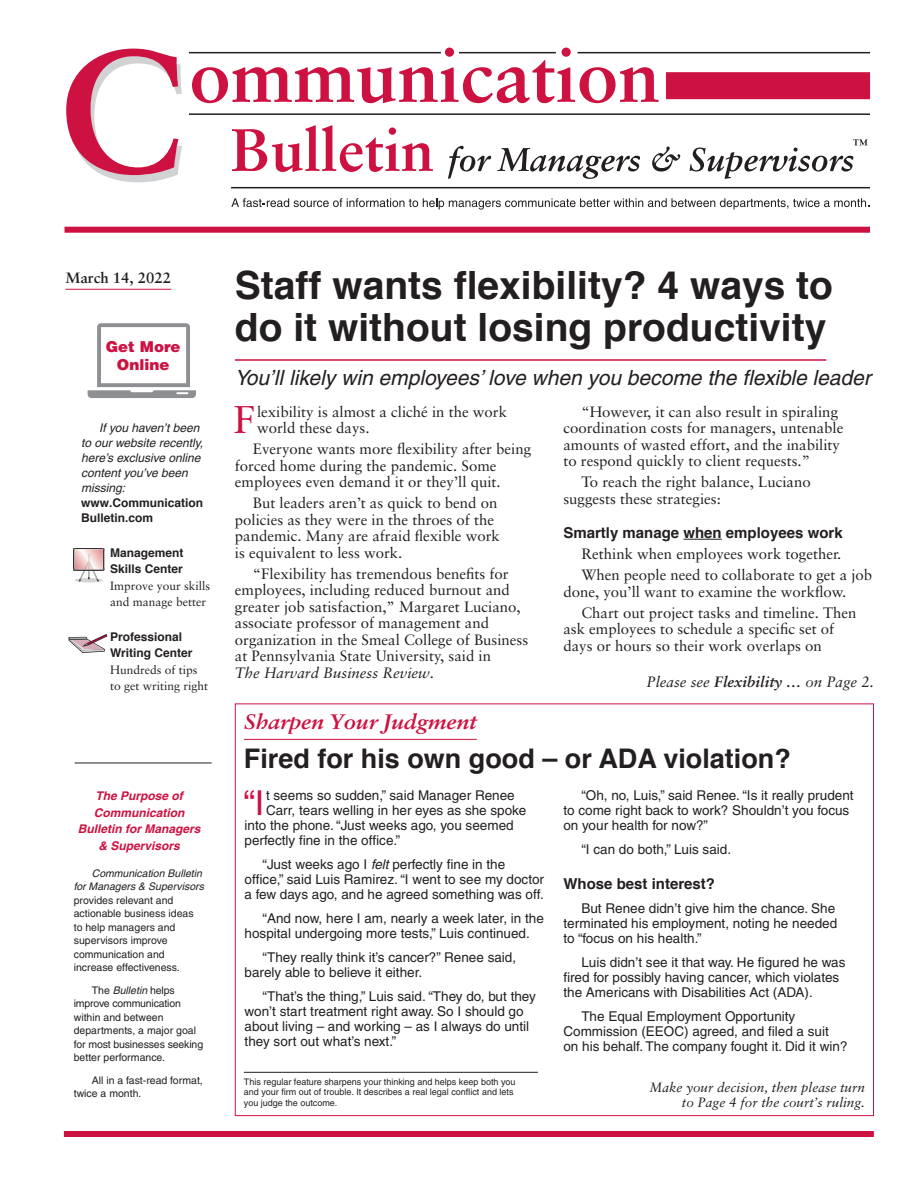
<style>
.page{position:relative;width:918px;height:1188px;background:#fff}
.page>*{position:absolute;margin:0;border:0;box-sizing:border-box;transform-origin:0 0}
.Cover_Headline_COM{font:700 39px/42px "Helvetica";color:#231f20}
._1a_Copy_Drop_Cap_w{font:38.7px "Sabon";color:#cd1141}
._2e_Sidebar_Dropcap{font:34.35px "Helvetica";color:#cd1141}
.Judge_Headline_COM{font:700 27px "Helvetica";color:#231f20}
.Cover_Kicker_COM{font:italic 21px "Helvetica";color:#231f20}
.t1{font:italic 700 21px "Sabon";letter-spacing:-.01em;color:#cd1141;scale:1.08 1}
._1___Copy_COM{font:15px/16.5px "Sabon";color:#231f20}
._1a_Copy_Drop_Cap_w-2{font:15px/16.5px "Sabon";color:#231f20}
._1c_Copy_Subhead_COM{font:700 15px "Helvetica";color:#231f20}
.t2{font:italic 15px "Sabon";color:#231f20}
._2c__Sidebar_Subhead{font:700 15px "Helvetica";color:#231f20}
.t3{font:900 15px/18px "Helvetica";color:#cd1141;text-align:center}
.t4{font:700 15px "Sabon";color:#231f20}
._2__Sidebar_copy_COM{font:13.5px/15px "Helvetica";color:#231f20}
._2e_Sidebar_Dropcap-2{font:13.5px "Helvetica";color:#231f20}
.t5{font:italic 13.5px/15px "Sabon";color:#231f20;text-align:right}
._2__Sidebar_copy_COM-2{font:italic 12px/15px "Helvetica";color:#231f20}
._2c__Sidebar_Subhead-2{font:700 12px/16.5px "Helvetica";color:#231f20}
.t6{font:italic 700 12px/16.5px "Helvetica";color:#cd1141;text-align:center}
._2c__Sidebar_Subhead-3{font:12px/16.5px "Sabon";color:#231f20}
._1___Copy_COM-2{font:12px/16.5px "Sabon";color:#231f20}
._2__Sidebar_copy_COM-3{font:10.5px/13.5px "Helvetica";color:#231f20}
.t7{font:9px/10.5px "Helvetica";color:#231f20}
.s1{font-style:italic}
.s2{font-weight:700}
</style>
<div class="page">
<hr style="left:683px;top:539px;width:39px;height:1px;background:#231f20">
<hr style="left:235px;top:359px;width:591px;height:2px;background:#cd1141">
<div style="left:64px;top:1131px;width:810px;height:6px;background:#cd1141"></div>
<hr style="left:244px;top:1072px;width:294px;height:1px;background:#231f20">
<hr style="left:244px;top:739px;width:233px;height:1px;background:#cd1141">
<svg style="left:66px;top:49px;width:116px;height:133px"></svg>
<svg style="left:192px;top:48px;width:466px;height:55px"></svg>
<svg style="left:232px;top:125px;width:201px;height:47px"></svg>
<svg style="left:448px;top:146px;width:43px;height:33px"></svg>
<svg style="left:497px;top:148px;width:143px;height:31px"></svg>
<svg style="left:652px;top:147px;width:28px;height:25px"></svg>
<svg style="left:690px;top:139px;width:178px;height:40px"></svg>
<div style="left:65px;top:227px;width:805px;height:6px;background:#cd1141"></div>
<svg style="left:231px;top:198px;width:638px;height:12px"></svg>
<hr style="left:459px;top:52px;width:97px;height:1px;background:#231f20">
<hr style="left:578px;top:52px;width:292px;height:1px;background:#231f20">
<hr style="left:189px;top:52px;width:252px;height:1px;background:#231f20">
<hr style="left:231px;top:187px;width:639px;height:1px;background:#231f20">
<div style="left:666px;top:72px;width:204px;height:27px;background:#cd1141"></div>
<hr style="left:189px;top:113px;width:681px;height:2px;background:#231f20">
<hr style="left:75px;top:763px;width:137px;height:1px;background:#231f20">
<hr style="left:65px;top:289px;width:106px;height:1px;background:#cd1141">
<svg style="left:88px;top:323px;width:108px;height:75px"></svg>
<svg style="left:68px;top:634px;width:39px;height:19px"></svg>
<svg style="left:73px;top:548px;width:31px;height:34px"></svg>
<p class="t4" style="left:65px;top:269px;width:107px">March 14, 2022</p>
<p class="t3" style="left:106px;top:337px;width:76px">Get More<br>Online</p>
<p class="_2__Sidebar_copy_COM-2" style="left:81px;top:420px;width:124px;text-indent:18px">If you haven’t been to our website recently, here’s exclusive online content you’ve been missing:</p>
<p class="_2c__Sidebar_Subhead-2" style="left:81px;top:495px;width:124px;line-height:15px">www.Communication<br>Bulletin.com</p>
<p class="_2c__Sidebar_Subhead-2" style="left:110px;top:544px;width:75px">Management<br>Skills Center</p>
<p class="_2c__Sidebar_Subhead-3" style="left:110px;top:577px;width:102px">Improve your skills and manage better</p>
<p class="_2c__Sidebar_Subhead-2" style="left:110px;top:628px;width:84px">Professional<br>Writing Center</p>
<p class="_1___Copy_COM-2" style="left:110px;top:661px;width:100px">Hundreds of tips to get writing right</p>
<p class="t6" style="left:78px;top:788px;width:124px">The Purpose of<br>Communication<br>Bulletin for Managers &amp; Supervisors</p>
<p class="_2__Sidebar_copy_COM-3" style="left:74px;top:866px;width:132px;text-indent:18px"><span class="s1">Communication Bulletin for Managers &amp; Supervisors </span>provides relevant and actionable business ideas to help managers and supervisors improve communication and increase effectiveness.</p>
<p class="_2__Sidebar_copy_COM-3" style="left:74px;top:983px;width:131px;text-indent:18px">The <span class="s1">Bulletin</span> helps improve communication within and between departments, a major goal for most businesses seeking better performance.</p>
<p class="_2__Sidebar_copy_COM-3" style="left:74px;top:1073px;width:131px;text-indent:18px">All in a fast-read format, twice a month.</p>
<p class="Cover_Headline_COM" style="left:235px;top:265px;width:600px">Staff wants flexibility? 4 ways to do it without losing productivity</p>
<p class="Cover_Kicker_COM" style="left:235px;top:365px;width:638px">You’ll likely win employees’ love when you become the flexible leader</p>
<p class="_1a_Copy_Drop_Cap_w" style="left:234px;top:397px;width:23px">F</p>
<p class="_1a_Copy_Drop_Cap_w-2" style="left:257px;top:403px;width:252px">lexibility is almost a cliché in the work world these days.</p>
<p class="_1___Copy_COM" style="left:235px;top:440px;width:298px;text-indent:18px">Everyone wants more flexibility after being forced home during the pandemic. Some employees even demand it or they’ll quit.</p>
<p class="_1___Copy_COM" style="left:235px;top:494px;width:267px;text-indent:18px">But leaders aren’t as quick to bend on policies as they were in the throes of the pandemic. Many are afraid flexible work is equivalent to less work.</p>
<p class="_1___Copy_COM" style="left:235px;top:565px;width:295px;text-indent:18px">“Flexibility has tremendous benefits for employees, including reduced burnout and greater job satisfaction,” Margaret Luciano, associate professor of management and organization in the Smeal College of Business at Pennsylvania State University, said in<br><span class="s1">The Harvard Business Review</span>.</p>
<p class="_1___Copy_COM" style="left:563px;top:403px;width:282px;text-indent:18px">“However, it can also result in spiraling coordination costs for managers, untenable amounts of wasted effort, and the inability to respond quickly to client requests.”</p>
<p class="_1___Copy_COM" style="left:563px;top:473px;width:249px;text-indent:18px">To reach the right balance, Luciano suggests these strategies:</p>
<p class="_1c_Copy_Subhead_COM" style="left:563px;top:521px;width:281px">Smartly manage when employees work</p>
<p class="_1___Copy_COM" style="left:581px;top:545px;width:262px">Rethink when employees work together.</p>
<p class="_1___Copy_COM" style="left:563px;top:566px;width:310px;text-indent:18px">When people need to collaborate to get a job done, you’ll want to examine the workflow.</p>
<p class="_1___Copy_COM" style="left:563px;top:604px;width:295px;text-indent:18px">Chart out project tasks and timeline. Then ask employees to schedule a specific set of days or hours so their work overlaps on</p>
<p class="t2" style="left:647px;top:673px;width:229px">Please see <span class="s2">Flexibility …</span> on Page 2.</p>
<p class="t1" style="left:244px;top:708px;width:217px">Sharpen Your Judgment</p>
<p class="Judge_Headline_COM" style="left:244px;top:736px;width:549px">Fired for his own good – or ADA violation?</p>
<p class="_2e_Sidebar_Dropcap" style="left:243px;top:783px;width:23px">“I</p>
<p class="_2e_Sidebar_Dropcap-2" style="left:266px;top:788px;width:250px">t seems so sudden,” said Manager Renee</p>
<p class="_2e_Sidebar_Dropcap-2" style="left:266px;top:803px;width:262px">Carr, tears welling in her eyes as she spoke</p>
<p class="_2e_Sidebar_Dropcap-2" style="left:245px;top:818px;width:271px">into the phone. “Just weeks ago, you seemed</p>
<p class="_2e_Sidebar_Dropcap-2" style="left:245px;top:833px;width:157px">perfectly fine in the office.”</p>
<p class="_2__Sidebar_copy_COM" style="left:245px;top:857px;width:301px;text-indent:18px">“Just weeks ago I <span class="s1">felt</span> perfectly fine in the office,” said Luis Ramirez. “I went to see my doctor a few days ago, and he agreed something was off.</p>
<p class="_2__Sidebar_copy_COM" style="left:245px;top:911px;width:301px;text-indent:18px">“And now, here I am, nearly a week later, in the hospital undergoing more tests,” Luis continued.</p>
<p class="_2__Sidebar_copy_COM" style="left:245px;top:950px;width:273px;text-indent:18px">“They really think it’s cancer?” Renee said, barely able to believe it either.</p>
<p class="_2__Sidebar_copy_COM" style="left:245px;top:989px;width:293px;text-indent:18px">“That’s the thing,” Luis said. “They do, but they won’t start treatment right away. So I should go about living – and working – as I always do until they sort out what’s next.”</p>
<p class="t7" style="left:244px;top:1076px;width:273px">This regular feature sharpens your thinking and helps keep both you and your firm out of trouble. It describes a real legal conflict and lets you judge the outcome.</p>
<p class="_2__Sidebar_copy_COM" style="left:563px;top:788px;width:292px;text-indent:18px">“Oh, no, Luis,” said Renee. “Is it really prudent to come right back to work? Shouldn’t you focus on your health for now?”</p>
<p class="_2__Sidebar_copy_COM" style="left:581px;top:842px;width:151px">“I can do both,” Luis said.</p>
<p class="_2c__Sidebar_Subhead" style="left:563px;top:871px;width:153px">Whose best interest?</p>
<p class="_2__Sidebar_copy_COM" style="left:563px;top:900px;width:275px;text-indent:18px">But Renee didn’t give him the chance. She terminated his employment, noting he needed to “focus on his health.”</p>
<p class="_2__Sidebar_copy_COM" style="left:563px;top:954px;width:284px;text-indent:18px">Luis didn’t see it that way. He figured he was fired for possibly having cancer, which violates the Americans with Disabilities Act (ADA).</p>
<p class="_2__Sidebar_copy_COM" style="left:563px;top:1008px;width:286px;text-indent:18px">The Equal Employment Opportunity<br>Commission (EEOC) agreed, and filed a suit<br>on his behalf. The company fought it. Did it win?</p>
<p class="t5" style="left:650px;top:1080px;width:217px">Make your decision, then please turn to Page 4 for the court’s ruling.</p>
</div>
